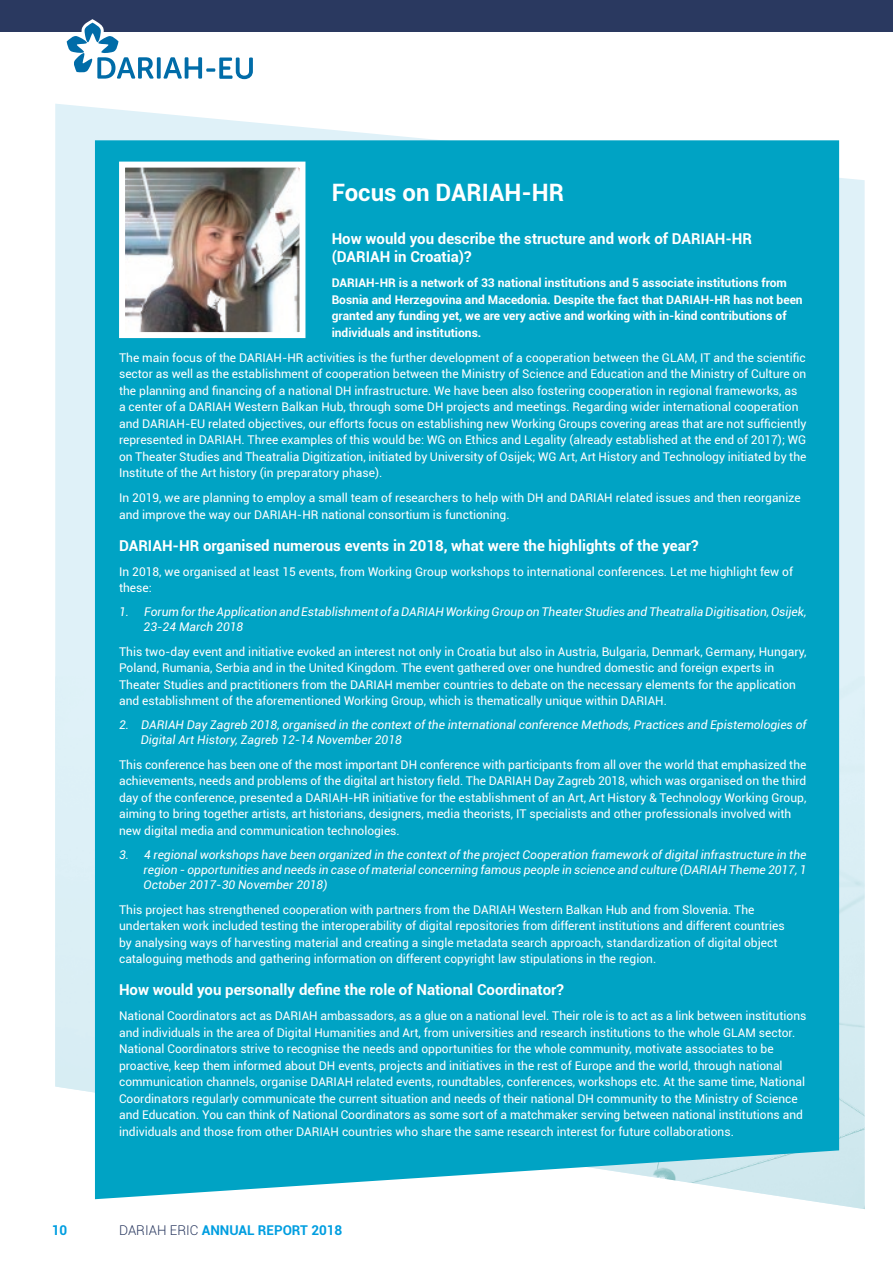
<style>
.page{position:relative;width:893px;height:1263px;background:#fff}
.page>*{position:absolute;margin:0;border:0;box-sizing:border-box;transform-origin:0 0}
.Infographic_Head{font:700 24px "Roboto";color:#fff}
.Infographic_H2{font:700 15px/18px "Roboto";color:#fff}
.t1{font:700 13.5px "Roboto";color:#009ee0}
.Infographic_body{font:12px/16.5px "Roboto";color:#fff}
.Infographic_H3{font:italic 12px/15px "Roboto";color:#fff}
.Infographic_body-2{font:700 12px/16.5px "Roboto";color:#fff}
.s1{font-weight:300;color:#2a3960}
</style>
<div class="page">
<svg style="left:55px;top:104px;width:810px;height:572px;fill:#dff1f8"></svg>
<img style="left:55px;top:676px;width:810px;height:533px">
<div style="left:95px;top:140px;width:744px;height:1059px;background:#00a3c4"></div>
<img style="left:126px;top:169px;width:172px;height:162px">
<div style="left:119px;top:162px;width:186px;height:176px;border:6px solid #fff"></div>
<div style="left:0;top:0;width:893px;height:32px;background:#2a3960"></div>
<svg style="left:157px;top:57px;width:4px;height:22px"></svg>
<svg style="left:67px;top:19px;width:87px;height:60px"></svg>
<svg style="left:163px;top:57px;width:90px;height:22px"></svg>
<p class="Infographic_Head" style="left:332px;top:175px;width:234px">Focus on DARIAH-HR</p>
<p class="Infographic_H2" style="left:332px;top:229px;width:422px">How would you describe the structure and work of DARIAH-HR (DARIAH in Croatia)?</p>
<p class="Infographic_body-2" style="left:332px;top:274px;width:472px">DARIAH-HR is a network of 33 national institutions and 5 associate institutions from Bosnia and Herzegovina and Macedonia. Despite the fact that DARIAH-HR has not been granted any funding yet, we are very active and working with in-kind contributions of individuals and institutions.</p>
<p class="Infographic_body" style="left:119px;top:349px;width:689px">The main focus of the DARIAH-HR activities is the further development of a cooperation between the GLAM, IT and the scientific sector as well as the establishment of cooperation between the Ministry of Science and Education and the Ministry of Culture on the planning and financing of a national DH infrastructure. We have been also fostering cooperation in regional frameworks, as a center of a DARIAH Western Balkan Hub, through some DH projects and meetings. Regarding wider international cooperation and DARIAH-EU related objectives, our efforts focus on establishing new Working Groups covering areas that are not sufficiently represented in DARIAH. Three examples of this would be: WG on Ethics and Legality (already established at the end of 2017); WG on Theater Studies and Theatralia Digitization, initiated by University of Osijek; WG Art, Art History and Technology initiated by the Institute of the Art history (in preparatory phase).</p>
<p class="Infographic_body" style="left:119px;top:489px;width:683px">In 2019, we are planning to employ a small team of researchers to help with DH and DARIAH related issues and then reorganize and improve the way our DARIAH-HR national consortium is functioning.</p>
<p class="Infographic_H2" style="left:119px;top:536px;width:581px">DARIAH-HR organised numerous events in 2018, what were the highlights of the year?</p>
<p class="Infographic_body" style="left:119px;top:563px;width:675px">In 2018, we organised at least 15 events, from Working Group workshops to international conferences. Let me highlight few of these:</p>
<p class="Infographic_H3" style="left:144px;top:604px;width:664px;text-indent:-25px">1. Forum for the Application and Establishment of a DARIAH Working Group on Theater Studies and Theatralia Digitisation, Osijek,<br>23-24 March 2018</p>
<p class="Infographic_body" style="left:119px;top:643px;width:689px">This two-day event and initiative evoked an interest not only in Croatia but also in Austria, Bulgaria, Denmark, Germany, Hungary, Poland, Rumania, Serbia and in the United Kingdom. The event gathered over one hundred domestic and foreign experts in Theater Studies and practitioners from the DARIAH member countries to debate on the necessary elements for the application and establishment of the aforementioned Working Group, which is thematically unique within DARIAH.</p>
<p class="Infographic_H3" style="left:141px;top:717px;width:667px;text-indent:-22px">2. DARIAH Day Zagreb 2018, organised in the context of the international conference Methods, Practices and Epistemologies of<br>Digital Art History, Zagreb 12-14 November 2018</p>
<p class="Infographic_body" style="left:119px;top:756px;width:689px">This conference has been one of the most important DH conference with participants from all over the world that emphasized the achievements, needs and problems of the digital art history field. The DARIAH Day Zagreb 2018, which was organised on the third day of the conference, presented a DARIAH-HR initiative for the establishment of an Art, Art History &amp; Technology Working Group, aiming to bring together artists, art historians, designers, media theorists, IT specialists and other professionals involved with new digital media and communication technologies.</p>
<p class="Infographic_H3" style="left:144px;top:846px;width:664px;text-align:justify;text-indent:-25px">3. 4 regional workshops have been organized in the context of the project Cooperation framework of digital infrastructure in the region - opportunities and needs in case of material concerning famous people in science and culture (DARIAH Theme 2017, 1<br>October 2017-30 November 2018)</p>
<p class="Infographic_body" style="left:119px;top:900px;width:667px">This project has strengthened cooperation with partners from the DARIAH Western Balkan Hub and from Slovenia. The undertaken work included testing the interoperability of digital repositories from different institutions and different countries by analysing ways of harvesting material and creating a single metadata search approach, standardization of digital object cataloguing methods and gathering information on different copyright law stipulations in the region.</p>
<p class="Infographic_H2" style="left:119px;top:980px;width:446px">How would you personally define the role of National Coordinator?</p>
<p class="Infographic_body" style="left:119px;top:1007px;width:689px">National Coordinators act as DARIAH ambassadors, as a glue on a national level. Their role is to act as a link between institutions and individuals in the area of Digital Humanities and Art, from universities and research institutions to the whole GLAM sector.<br>National Coordinators strive to recognise the needs and opportunities for the whole community, motivate associates to be proactive, keep them informed about DH events, projects and initiatives in the rest of Europe and the world, through national communication channels, organise DARIAH related events, roundtables, conferences, workshops etc. At the same time, National Coordinators regularly communicate the current situation and needs of their national DH community to the Ministry of Science and Education. You can think of National Coordinators as some sort of a matchmaker serving between national institutions and individuals and those from other DARIAH countries who share the same research interest for future collaborations.</p>
<p class="t1" style="left:52px;top:1220px;width:17px">10</p>
<p class="t1" style="left:119px;top:1220px;width:225px"><span class="s1">DARIAH ERIC</span> ANNUAL REPORT 2018</p>
</div>
